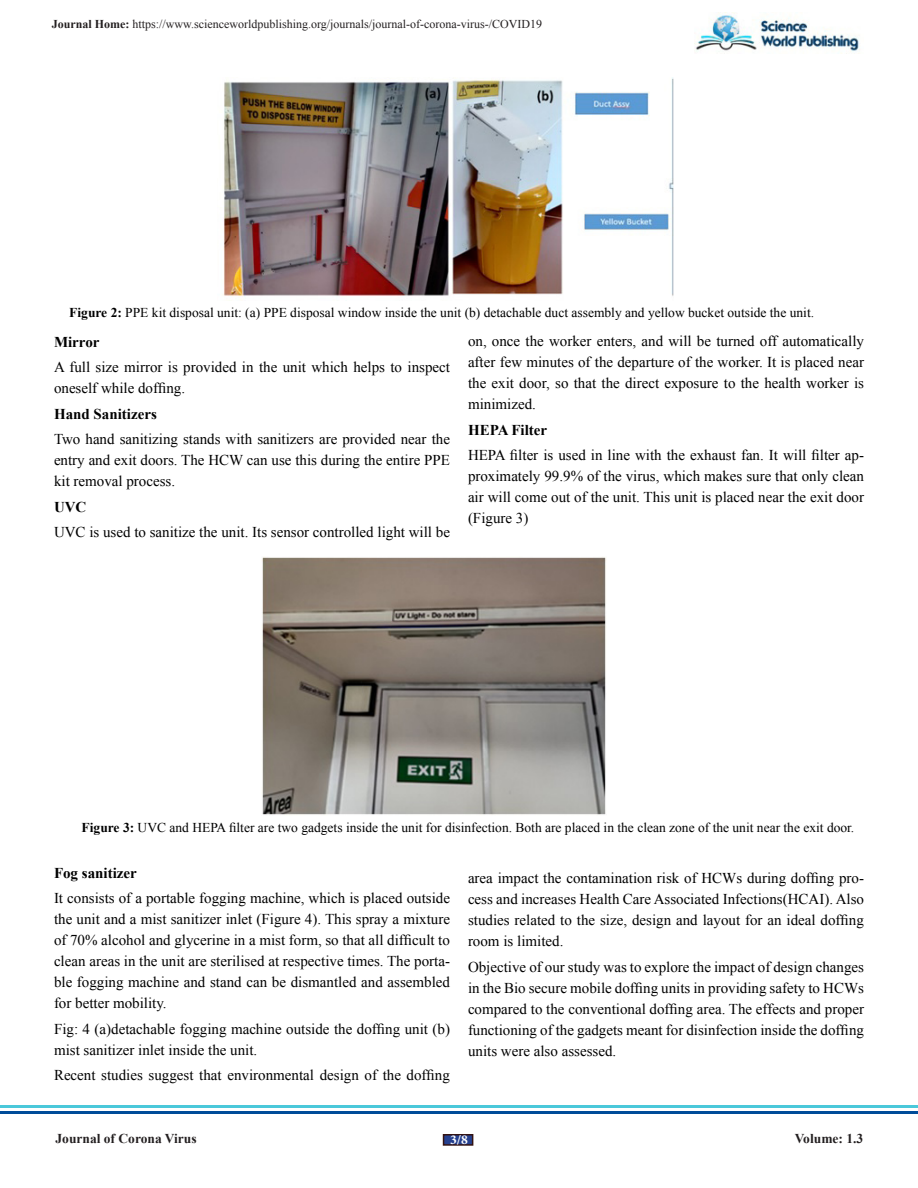
<style>
.page{position:relative;width:918px;height:1188px;background:#fff}
.page>*{position:absolute;margin:0;border:0;box-sizing:border-box;transform-origin:0 0}
.t1{font:15px/21px "Times New Roman";color:#000;text-align:justify}
.t2{font:700 15px "Times New Roman";color:#000}
.t3{font:13.5px "Times New Roman";color:#000}
.t4{font:700 13.5px "Times New Roman";color:#231f20}
.t5{font:700 13.5px "Minion Pro";color:#fff}
.t6{font:12px "Times New Roman";color:#231f20}
.s1{font-weight:700}
</style>
<div class="page">
<div style="left:443px;top:1134px;width:30px;height:12px;background:#25408f;border:2px solid #331313"></div>
<hr style="left:0;top:1105px;width:918px;height:2px;background:#4ac8da">
<hr style="left:0;top:1111px;width:918px;height:2px;background:#004c99">
<img style="left:695px;top:13px;width:165px;height:41px">
<img style="left:223px;top:77px;width:451px;height:223px">
<img style="left:262px;top:557px;width:344px;height:258px">
<p class="t6" style="left:52px;top:16px;width:492px"><span class="s1">Journal Home:</span> https://www.scienceworldpublishing.org/journals/journal-of-corona-virus-/COVID19</p>
<p class="t3" style="left:69px;top:304px;width:746px"><span class="s1">Figure 2:</span> PPE kit disposal unit: (a) PPE disposal window inside the unit (b) detachable duct assembly and yellow bucket outside the unit.</p>
<p class="t2" style="left:54px;top:331px;width:47px">Mirror</p>
<p class="t1" style="left:54px;top:357px;width:398px">A full size mirror is provided in the unit which helps to inspect oneself while doffing.</p>
<p class="t2" style="left:54px;top:403px;width:104px">Hand Sanitizers</p>
<p class="t1" style="left:54px;top:429px;width:398px">Two hand sanitizing stands with sanitizers are provided near the entry and exit doors. The HCW can use this during the entire PPE kit removal process.</p>
<p class="t2" style="left:54px;top:496px;width:34px">UVC</p>
<p class="t1" style="left:54px;top:522px;width:397px">UVC is used to sanitize the unit. Its sensor controlled light will be</p>
<p class="t1" style="left:468px;top:330px;width:398px">on, once the worker enters, and will be turned off automatically after few minutes of the departure of the worker. It is placed near the exit door, so that the direct exposure to the health worker is minimized.</p>
<p class="t2" style="left:468px;top:419px;width:81px">HEPA Filter</p>
<p class="t1" style="left:468px;top:444px;width:398px">HEPA filter is used in line with the exhaust fan. It will filter ap&shy;proximately 99.9% of the virus, which makes sure that only clean air will come out of the unit. This unit is placed near the exit door (Figure 3)</p>
<p class="t3" style="left:82px;top:818px;width:774px"><span class="s1">Figure 3:</span> UVC and HEPA filter are two gadgets inside the unit for disinfection. Both are placed in the clean zone of the unit near the exit door.</p>
<p class="t2" style="left:54px;top:862px;width:84px">Fog sanitizer</p>
<p class="t1" style="left:54px;top:888px;width:398px">It consists of a portable fogging machine, which is placed outside the unit and a mist sanitizer inlet (Figure 4). This spray a mixture of 70% alcohol and glycerine in a mist form, so that all difficult to clean areas in the unit are sterilised at respective times. The porta&shy;ble fogging machine and stand can be dismantled and assembled for better mobility.</p>
<p class="t1" style="left:54px;top:1018px;width:397px">Fig: 4 (a)detachable fogging machine outside the doffing unit (b) mist sanitizer inlet inside the unit.</p>
<p class="t1" style="left:54px;top:1065px;width:397px">Recent studies suggest that environmental design of the doffing</p>
<p class="t1" style="left:468px;top:868px;width:398px">area impact the contamination risk of HCWs during doffing pro&shy;cess and increases Health Care Associated Infections(HCAI). Also studies related to the size, design and layout for an ideal doffing room is limited.</p>
<p class="t1" style="left:468px;top:956px;width:398px">Objective of our study was to explore the impact of design changes in the Bio secure mobile doffing units in providing safety to HCWs compared to the conventional doffing area. The effects and proper functioning of the gadgets meant for disinfection inside the doffing units were also assessed.</p>
<p class="t4" style="left:56px;top:1129px;width:143px">Journal of Corona Virus</p>
<p class="t4" style="left:795px;top:1129px;width:70px">Volume: 1.3</p>
<p class="t5" style="left:450px;top:1130px;width:19px">3/8</p>
</div>
